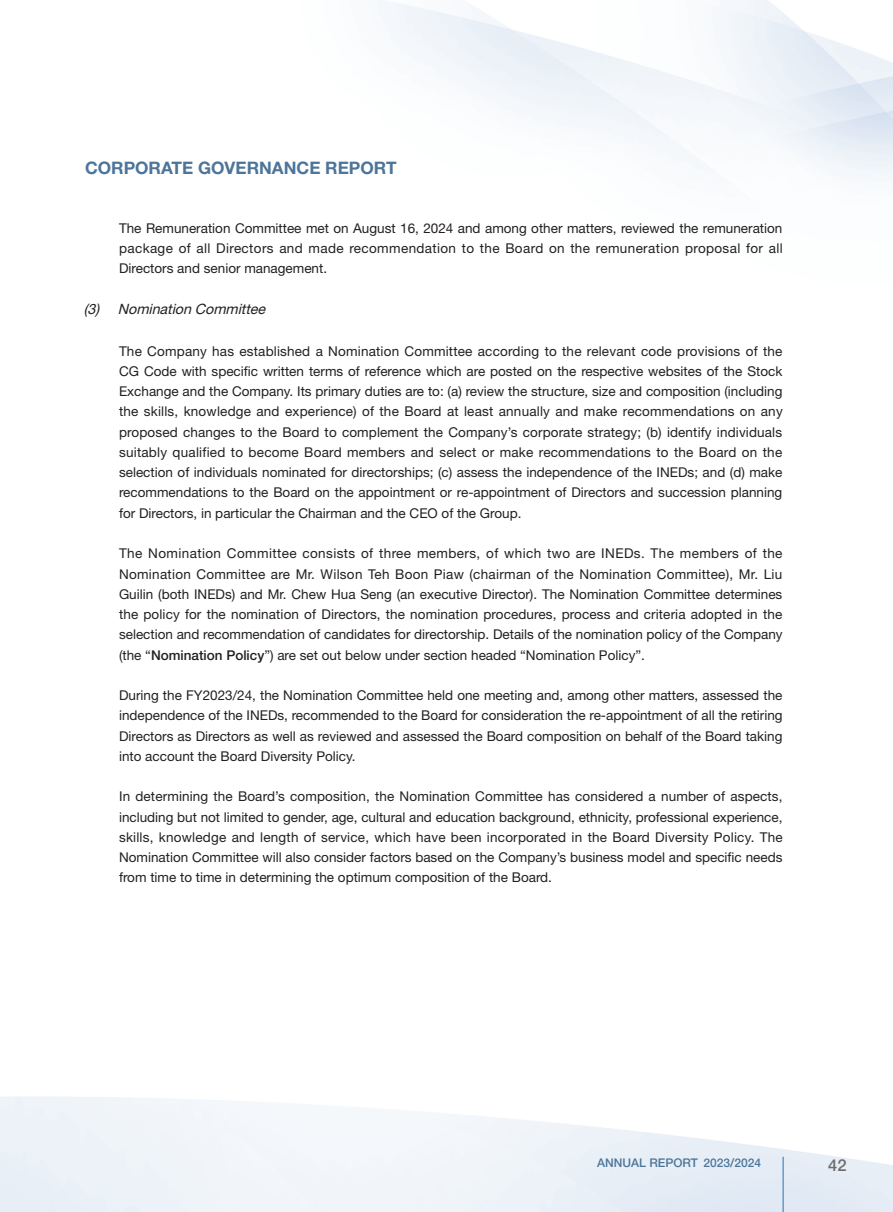
<style>
.page{position:relative;width:893px;height:1212px;background:#fff}
.page>*{position:absolute;margin:0;border:0;box-sizing:border-box;transform-origin:0 0}
.t1{font:700 17.25px "Helvetica Neue LT Pro";color:#4d759a}
.t2{font:500 16.5px "Helvetica Neue LT Pro";color:#6c6d70}
.t3{font:italic 14.25px "Helvetica Neue LT Pro";color:#231f20}
.t4{font:13.5px/20.2px "Helvetica Neue LT Pro";color:#231f20;text-align:justify}
.t5{font:500 12px "Helvetica Neue LT Pro";color:#4d759a}
.s1{font-weight:500}
</style>
<div class="page">
<hr style="left:782px;top:1157px;width:2px;height:55px;background:#679ac8">
<p class="t1" style="left:85px;top:157px;width:313px">CORPORATE GOVERNANCE REPORT</p>
<p class="t3" style="left:84px;top:300px;width:17px">) 3(</p>
<p class="t4" style="left:119px;top:217px;width:665px">The Remuneration Committee met on August 16, 2024 and among other matters, reviewed the remuneration package of all Directors and made recommendation to the Board on the remuneration proposal for all Directors and senior management.</p>
<p class="t3" style="left:118px;top:300px;width:153px">Nomination Committee</p>
<p class="t4" style="left:119px;top:340px;width:665px">The Company has established a Nomination Committee according to the relevant code provisions of the CG Code with specific written terms of reference which are posted on the respective websites of the Stock Exchange and the Company. Its primary duties are to a(: ) review the structure, size and composition (including the skills, knowledge and experience) of the Board at least annually and make recommendations on any proposed changes to the Board to complement the Company s’ corporate strategy; (b) identify individuals suitably qualified to become Board members and select or make recommendations to the Board on the selection of individuals nominated for directorships; (c) assess the independence of the INEDs; and d( ) make recommendations to the Board on the appointment or re-appointment of Directors and succession planning for Directors in, particular the Chairman and the CEO of the Group.</p>
<p class="t4" style="left:119px;top:543px;width:665px">The Nomination Committee consists of three members, of which two are INEDs. The members of the Nomination Committee are Mr. Wilson Teh Boon Piaw (chairman of the Nomination Committee ,) Mr. Liu Guilin (both INEDs) and Mr. Chew Hua Seng (an executive Director .) The Nomination Committee determines the policy for the nomination of Directors, the nomination procedures, process and criteria adopted in the selection and recommendation of candidates for directorship. Details of the nomination policy of the Company (the “<span class="s1">Nomination Policy</span>”) are set out below under section headed “Nomination Policy .“</p>
<p class="t4" style="left:119px;top:685px;width:665px">During the FY2023/24, the Nomination Committee held one meeting and, among other matters, assessed the independence of the INEDs, recommended to the Board for consideration the re-appointment of all the retiring Directors as Directors as well as reviewed and assessed the Board composition on behalf of the Board taking into account the Board Diversity Policy.</p>
<p class="t4" style="left:119px;top:786px;width:665px">In determining the Board s’ composition, the Nomination Committee has considered a number of aspects, including but not limited to gender, age, cultural and education background, ethnicity, professional experience, skills, knowledge and length of service, which have been incorporated in the Board Diversity Policy. The Nomination Committee will also consider factors based on the Company s’ business model and specific needs from time to time in determining the optimum composition of the Board.</p>
<p class="t5" style="left:597px;top:1155px;width:102px">ANNUAL REPORT</p>
<p class="t5" style="left:704px;top:1155px;width:59px">2023/2024</p>
<p class="t2" style="left:828px;top:1155px;width:20px">42</p>
</div>
